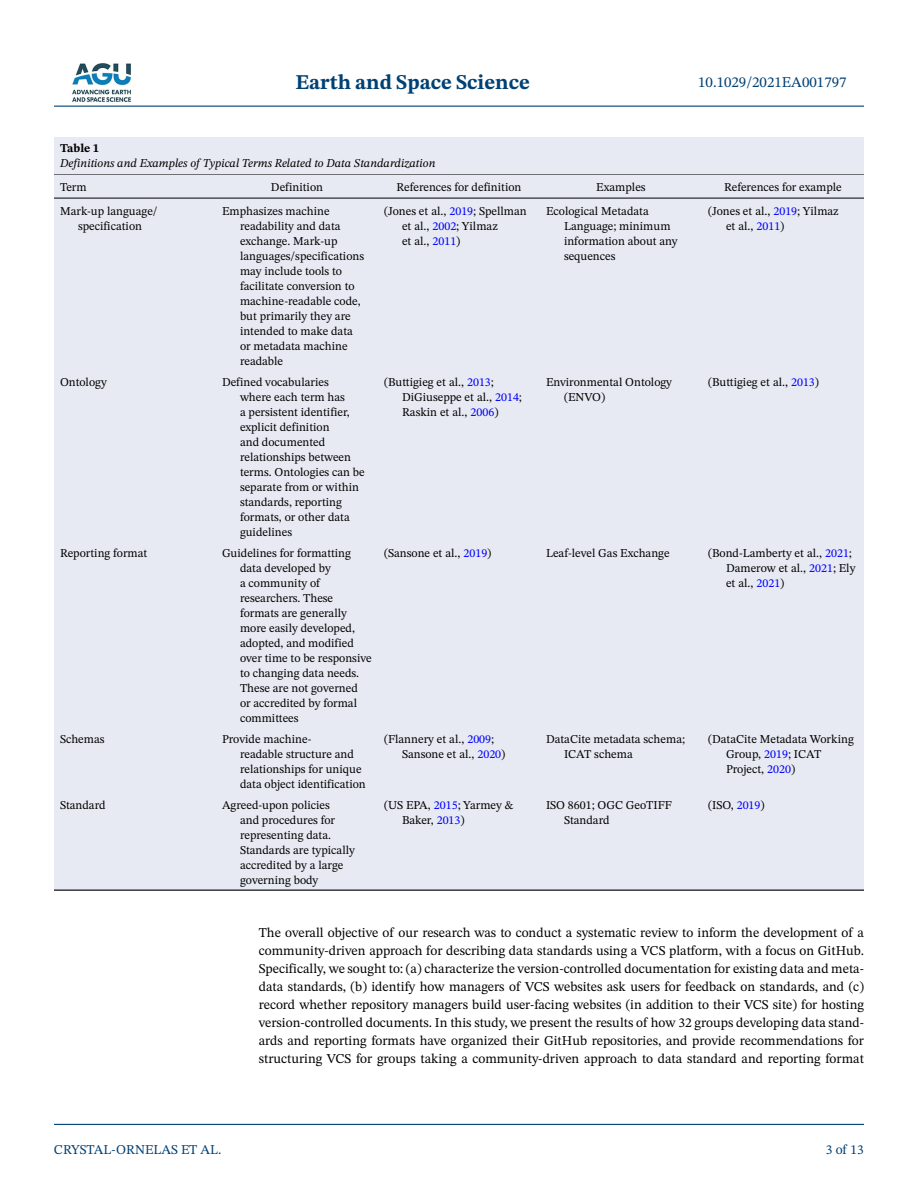
<style>
.page{position:relative;width:918px;height:1188px;background:#fff}
.page>*{position:absolute;margin:0;border:0;box-sizing:border-box;transform-origin:0 0}
.t1{font:700 21px "STIX Two Text";color:#004174}
.t2{font:15px "STIX Two Text";color:#004174}
.t3{font:13.5px/18px "STIX Two Text";color:#000;text-align:justify}
.t4{font:13.5px "STIX Two Text";color:#004174}
.t5{font:12px/15px "STIX Two Text";color:#000}
.t6{font:italic 12px "STIX Two Text";color:#000}
.t7{font:700 12px "STIX Two Text";color:#000}
.s1{color:#00f}
</style>
<div class="page">
<hr style="left:54px;top:106px;width:810px;height:1px;background:#004174">
<hr style="left:54px;top:1124px;width:810px;height:1px;background:#004174">
<img style="left:72px;top:63px;width:59px;height:39px">
<div style="left:54px;top:173px;width:810px;height:718px;background:#e7eaf2"></div>
<hr style="left:54px;top:173px;width:162px;height:2px;background:#000">
<hr style="left:54px;top:198px;width:162px;height:1px;background:#000">
<hr style="left:216px;top:173px;width:162px;height:2px;background:#000">
<hr style="left:216px;top:198px;width:162px;height:1px;background:#000">
<hr style="left:378px;top:173px;width:162px;height:2px;background:#000">
<hr style="left:378px;top:198px;width:162px;height:1px;background:#000">
<hr style="left:540px;top:173px;width:162px;height:2px;background:#000">
<hr style="left:540px;top:198px;width:162px;height:1px;background:#000">
<hr style="left:702px;top:173px;width:162px;height:2px;background:#000">
<hr style="left:702px;top:198px;width:162px;height:1px;background:#000">
<hr style="left:54px;top:890px;width:162px;height:1px;background:#000">
<hr style="left:216px;top:890px;width:162px;height:1px;background:#000">
<hr style="left:378px;top:890px;width:162px;height:1px;background:#000">
<hr style="left:540px;top:890px;width:162px;height:1px;background:#000">
<hr style="left:702px;top:890px;width:162px;height:1px;background:#000">
<div style="left:54px;top:137px;width:810px;height:36px;background:#e7eaf2"></div>
<h1 class="t1" style="left:295px;top:67px;width:236px">Earth and Space Science</h1>
<p class="t7" style="left:60px;top:140px;width:41px">Table 1</p>
<p class="t6" style="left:60px;top:155px;width:377px">Definitions and Examples of Typical Terms Related to Data Standardization</p>
<p class="t2" style="left:698px;top:72px;width:150px">10.1029/2021EA001797</p>
<p class="t5" style="left:60px;top:179px;width:28px">Term</p>
<p class="t5" style="left:271px;top:179px;width:54px">Definition</p>
<p class="t5" style="left:396px;top:179px;width:127px">References for definition</p>
<p class="t5" style="left:596px;top:179px;width:51px">Examples</p>
<p class="t5" style="left:724px;top:179px;width:119px">References for example</p>
<p class="t5" style="left:60px;top:203px;width:99px;text-align:center">Mark-up language/ specification</p>
<p class="t5" style="left:240px;top:203px;width:126px;text-indent:-18px">Emphasizes machine readability and data exchange. Mark-up languages/specifications may include tools to facilitate conversion to machine-readable code, but primarily they are intended to make data or metadata machine readable</p>
<p class="t5" style="left:402px;top:203px;width:126px;text-indent:-18px">(Jones et al., <span class="s1">2019</span>; Spellman et al., <span class="s1">2002</span>; Yilmaz<br>et al., <span class="s1">2011</span>)</p>
<p class="t5" style="left:564px;top:203px;width:115px;text-indent:-18px">Ecological Metadata<br>Language; minimum information about any sequences</p>
<p class="t5" style="left:726px;top:203px;width:114px;text-indent:-18px">(Jones et al., <span class="s1">2019</span>; Yilmaz et al., <span class="s1">2011</span>)</p>
<p class="t5" style="left:60px;top:374px;width:48px">Ontology</p>
<p class="t5" style="left:240px;top:374px;width:126px;text-indent:-18px">Defined vocabularies<br>where each term has<br>a persistent identifier, explicit definition<br>and documented relationships between terms. Ontologies can be separate from or within standards, reporting formats, or other data guidelines</p>
<p class="t5" style="left:402px;top:374px;width:121px;text-indent:-18px">(Buttigieg et al., <span class="s1">2013</span>;<br>DiGiuseppe et al., <span class="s1">2014</span>;<br>Raskin et al., <span class="s1">2006</span>)</p>
<p class="t5" style="left:564px;top:374px;width:110px;text-indent:-18px">Environmental Ontology (ENVO)</p>
<p class="t5" style="left:708px;top:374px;width:112px">(Buttigieg et al., <span class="s1">2013</span>)</p>
<p class="t5" style="left:60px;top:545px;width:89px">Reporting format</p>
<p class="t5" style="left:240px;top:545px;width:133px;text-indent:-18px">Guidelines for formatting data developed by<br>a community of researchers. These formats are generally more easily developed, adopted, and modified over time to be responsive to changing data needs.<br>These are not governed<br>or accredited by formal committees</p>
<p class="t5" style="left:384px;top:545px;width:109px">(Sansone et al., <span class="s1">2019</span>)</p>
<p class="t5" style="left:546px;top:545px;width:125px">Leaf-level Gas Exchange</p>
<p class="t5" style="left:726px;top:545px;width:131px;text-indent:-18px">(Bond-Lamberty et al., <span class="s1">2021</span>;<br>Damerow et al., <span class="s1">2021</span>; Ely et al., <span class="s1">2021</span>)</p>
<p class="t5" style="left:60px;top:731px;width:46px">Schemas</p>
<p class="t5" style="left:240px;top:731px;width:127px;text-indent:-18px">Provide machine-<br>readable structure and relationships for unique data object identification</p>
<p class="t5" style="left:402px;top:731px;width:105px;text-indent:-18px">(Flannery et al., <span class="s1">2009</span>;<br>Sansone et al., <span class="s1">2020</span>)</p>
<p class="t5" style="left:564px;top:731px;width:123px;text-indent:-18px">DataCite metadata schema;<br>ICAT schema</p>
<p class="t5" style="left:726px;top:731px;width:129px;text-indent:-18px">(DataCite Metadata Working<br>Group, <span class="s1">2019</span>; ICAT<br>Project, <span class="s1">2020</span>)</p>
<p class="t5" style="left:60px;top:798px;width:47px">Standard</p>
<p class="t5" style="left:240px;top:798px;width:116px;text-indent:-18px">Agreed-upon policies<br>and procedures for representing data.<br>Standards are typically accredited by a large governing body</p>
<p class="t5" style="left:402px;top:798px;width:113px;text-indent:-18px">(US EPA, <span class="s1">2015</span>; Yarmey &amp;<br>Baker, <span class="s1">2013</span>)</p>
<p class="t5" style="left:564px;top:798px;width:109px;text-indent:-18px">ISO 8601; OGC GeoTIFF<br>Standard</p>
<p class="t5" style="left:708px;top:798px;width:58px">(ISO, <span class="s1">2019</span>)</p>
<p class="t4" style="left:54px;top:1140px;width:169px">CRYSTAL-ORNELAS ET AL.</p>
<p class="t3" style="left:259px;top:923px;width:607px">The overall objective of our research was to conduct a systematic review to inform the development of a community-driven approach for describing data standards using a VCS platform, with a focus on GitHub.<br>Specifically, we sought to: (a) characterize the version-controlled documentation for existing data and meta&shy;data standards, (b) identify how managers of VCS websites ask users for feedback on standards, and (c) record whether repository managers build user-facing websites (in addition to their VCS site) for hosting version-controlled documents. In this study, we present the results of how 32 groups developing data stand&shy;ards and reporting formats have organized their GitHub repositories, and provide recommendations for structuring VCS for groups taking a community-driven approach to data standard and reporting format</p>
<p class="t4" style="left:826px;top:1140px;width:40px">3 of 13</p>
</div>
